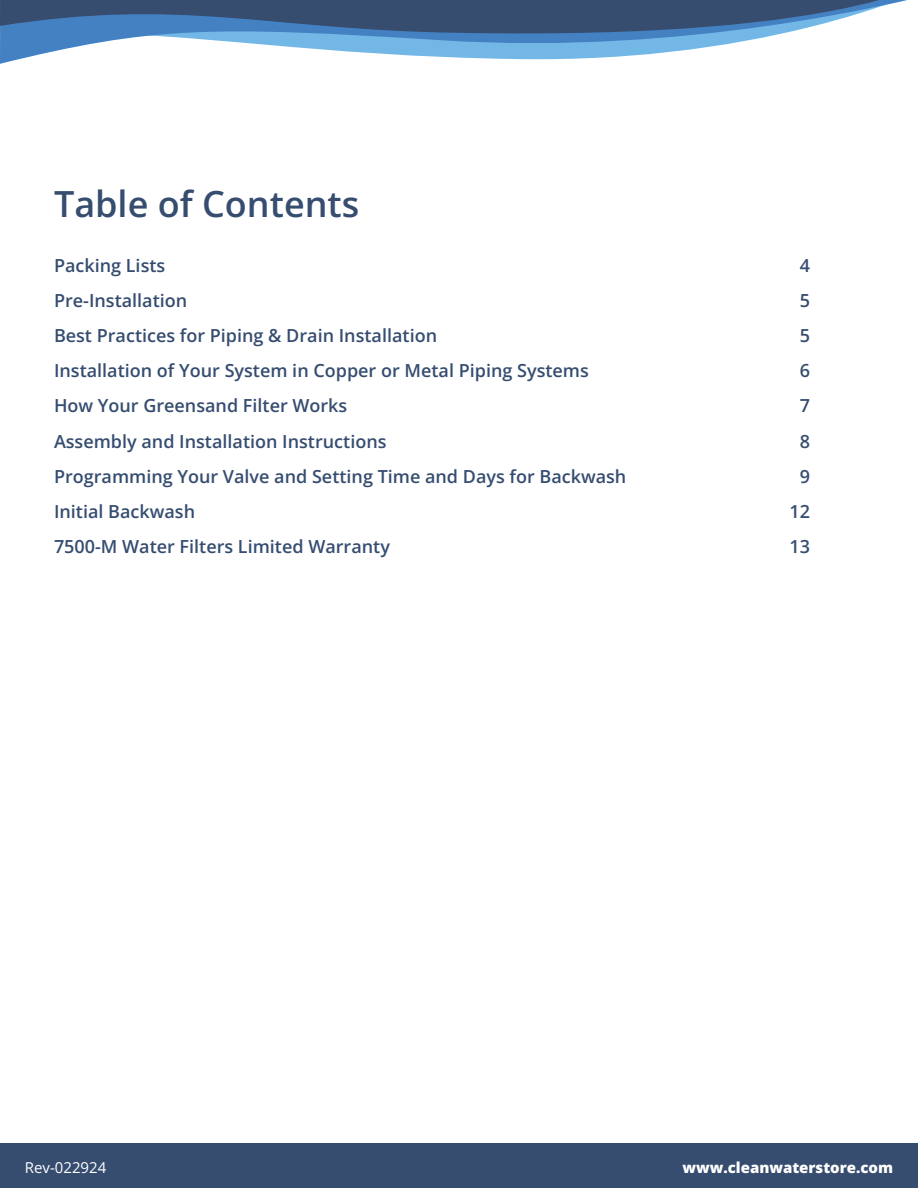
<style>
.page{position:relative;width:918px;height:1188px;background:#fff}
.page>*{position:absolute;margin:0;border:0;box-sizing:border-box;transform-origin:0 0}
.t1{font:600 36px "Open Sans";color:#364d70}
.t2{font:600 18px "Open Sans";color:#364d70}
.t3{font:800 15px "Open Sans";color:#fff}
.t4{font:15px "Open Sans";color:#fff}
</style>
<div class="page">
<div style="left:0;top:1143px;width:918px;height:45px;background:#374d70"></div>
<svg style="left:0;top:0;width:907px;height:59px"></svg>
<h1 class="t1" style="left:54px;top:179px;width:307px">Table of Contents</h1>
<p class="t2" style="left:54px;top:253px;width:113px">Packing Lists</p>
<p class="t2" style="left:800px;top:253px;width:12px">4</p>
<p class="t2" style="left:54px;top:288px;width:135px">Pre-Installation</p>
<p class="t2" style="left:800px;top:288px;width:12px">5</p>
<p class="t2" style="left:54px;top:323px;width:385px">Best Practices for Piping &amp; Drain Installation</p>
<p class="t2" style="left:800px;top:323px;width:12px">5</p>
<p class="t2" style="left:54px;top:358px;width:536px">Installation of Your System in Copper or Metal Piping Systems</p>
<p class="t2" style="left:800px;top:358px;width:12px">6</p>
<p class="t2" style="left:54px;top:394px;width:295px">How Your Greensand Filter Works</p>
<p class="t2" style="left:800px;top:394px;width:12px">7</p>
<p class="t2" style="left:54px;top:429px;width:334px">Assembly and Installation Instructions</p>
<p class="t2" style="left:800px;top:429px;width:12px">8</p>
<p class="t2" style="left:54px;top:464px;width:574px">Programming Your Valve and Setting Time and Days for Backwash</p>
<p class="t2" style="left:800px;top:464px;width:12px">9</p>
<p class="t2" style="left:54px;top:499px;width:143px">Initial Backwash</p>
<p class="t2" style="left:789px;top:499px;width:22px">12</p>
<p class="t2" style="left:54px;top:534px;width:338px">7500-M Water Filters Limited Warranty</p>
<p class="t2" style="left:789px;top:534px;width:22px">13</p>
<p class="t4" style="left:25px;top:1157px;width:83px">Rev-022924</p>
<p class="t3" style="left:683px;top:1157px;width:212px">www.cleanwaterstore.com</p>
</div>
